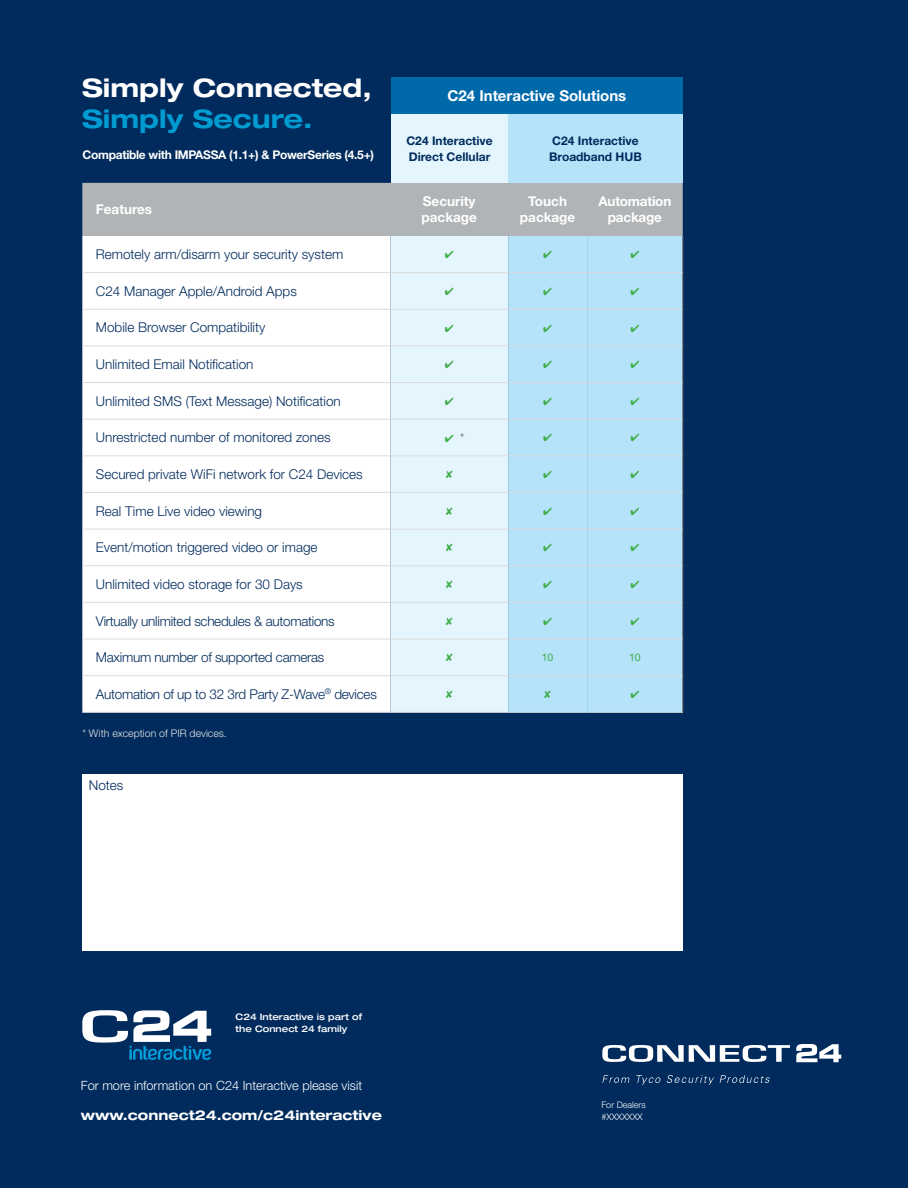
<style>
.page{position:relative;width:908px;height:1188px;background:#fff}
.page>*{position:absolute;margin:0;border:0;box-sizing:border-box;transform-origin:0 0}
.t1{font:700 expanded 25.5px "Helvetica Neue";color:#fff}
.t2{font:700 expanded 25.5px "Helvetica Neue";color:#009cd1}
.t3{font:700 15px "Helvetica Neue LT Std";color:#fff}
.t4{font:300 13.5px "Helvetica Neue LT Std";color:#002b5c}
.t5{font:300 13.5px "Helvetica Neue LT Std";letter-spacing:-.02em;color:#002b5c}
.t6{font:700 13.5px/16.5px "Helvetica Neue LT Std";color:#fff;text-align:center}
.t7{font:700 expanded 13.5px "Helvetica Neue";color:#fff}
.t8{font:300 12.75px "Helvetica Neue LT Std";color:#fff}
.t9{font:700 12px/16.5px "Helvetica Neue LT Std";color:#002b5c}
.t10{font:700 12px "Helvetica Neue LT Std";letter-spacing:-.025em;color:#fff}
.t11{font:12px "Helvetica Neue LT Std";color:#717073}
.t12{font:300 10.5px "Helvetica Neue LT Std";color:#e6e7e8}
.t13{font:10.5px "Helvetica Neue LT Std";color:#41ad49}
.t14{font:500 expanded 9px/12px "Helvetica Neue";color:#fff}
.t15{font:300 9px/12px "Helvetica Neue LT Std";color:#fff}
.s1{color:#41ad49}
</style>
<div class="page">
<div style="left:0;top:0;width:907px;height:1188px;background:#002b5c"></div>
<svg style="left:796px;top:1044px;width:45px;height:18px"></svg>
<svg style="left:602px;top:1045px;width:187px;height:17px"></svg>
<svg style="left:602px;top:1075px;width:27px;height:8px"></svg>
<svg style="left:636px;top:1075px;width:24px;height:10px"></svg>
<svg style="left:666px;top:1075px;width:47px;height:10px"></svg>
<svg style="left:719px;top:1075px;width:50px;height:8px"></svg>
<svg style="left:82px;top:1010px;width:129px;height:50px"></svg>
<div style="left:82px;top:774px;width:600px;height:177px;background:#fff"></div>
<hr style="left:682px;top:236px;width:1px;height:37px;background:#717073">
<hr style="left:682px;top:273px;width:1px;height:36px;background:#717073">
<hr style="left:682px;top:309px;width:1px;height:37px;background:#717073">
<hr style="left:682px;top:346px;width:1px;height:37px;background:#717073">
<hr style="left:682px;top:383px;width:1px;height:36px;background:#717073">
<hr style="left:682px;top:419px;width:1px;height:37px;background:#717073">
<hr style="left:682px;top:456px;width:1px;height:36px;background:#717073">
<hr style="left:682px;top:492px;width:1px;height:37px;background:#717073">
<hr style="left:682px;top:529px;width:1px;height:37px;background:#717073">
<hr style="left:682px;top:566px;width:1px;height:36px;background:#717073">
<hr style="left:682px;top:602px;width:1px;height:37px;background:#717073">
<hr style="left:682px;top:639px;width:1px;height:37px;background:#717073">
<hr style="left:682px;top:676px;width:1px;height:36px;background:#717073">
<hr style="left:82px;top:712px;width:308px;height:1px;background:#dbdbdc">
<hr style="left:390px;top:712px;width:118px;height:1px;background:#dbdbdc">
<hr style="left:508px;top:712px;width:79px;height:1px;background:#dbdbdc">
<hr style="left:587px;top:712px;width:95px;height:1px;background:#dbdbdc">
<div style="left:391px;top:77px;width:291px;height:38px;background:#0069aa"></div>
<div style="left:391px;top:115px;width:117px;height:68px;background:#e4f5fd"></div>
<div style="left:508px;top:115px;width:174px;height:68px;background:#b4e3fa"></div>
<svg style="left:82px;top:183px;width:600px;height:529px;background:#deedf5"></svg>
<h1 class="t1" style="left:82px;top:72px;width:291px">Simply Connected,</h1>
<h1 class="t2" style="left:82px;top:103px;width:232px">Simply Secure.</h1>
<p class="t3" style="left:447px;top:87px;width:180px">C24 Interactive Solutions</p>
<p class="t9" style="left:406px;top:132px;width:88px">C24 Interactive<br>Direct Cellular</p>
<p class="t9" style="left:552px;top:132px;width:88px">C24 Interactive</p>
<p class="t10" style="left:82px;top:147px;width:293px">Compatible with IMPASSA (1.1+) &amp; PowerSeries (4.5+)</p>
<p class="t9" style="left:549px;top:149px;width:94px">Broadband HUB</p>
<p class="t6" style="left:96px;top:201px;width:58px">Features</p>
<p class="t6" style="left:421px;top:193px;width:57px;text-align:left">Security package</p>
<p class="t6" style="left:520px;top:193px;width:57px">Touch package</p>
<p class="t6" style="left:598px;top:193px;width:74px">Automation package</p>
<p class="t4" style="left:96px;top:246px;width:249px">Remotely arm/disarm your security system</p>
<p class="t4" style="left:96px;top:283px;width:202px">C24 Manager Apple/Android Apps</p>
<p class="t4" style="left:96px;top:319px;width:171px">Mobile Browser Compatibility</p>
<p class="t4" style="left:96px;top:356px;width:159px">Unlimited Email Notification</p>
<p class="t4" style="left:96px;top:393px;width:246px">Unlimited SMS (Text Message) Notification</p>
<p class="t4" style="left:96px;top:429px;width:236px">Unrestricted number of monitored zones</p>
<p class="t11" style="left:445px;top:430px;width:21px"><span class="s1">✔</span> *</p>
<p class="t4" style="left:96px;top:466px;width:268px">Secured private WiFi network for C24 Devices</p>
<p class="t4" style="left:96px;top:503px;width:168px">Real Time Live video viewing</p>
<p class="t4" style="left:96px;top:539px;width:223px">Event/motion triggered video or image</p>
<p class="t4" style="left:96px;top:576px;width:208px">Unlimited video storage for 30 Days</p>
<p class="t5" style="left:96px;top:612px;width:240px">Virtually unlimited schedules &amp; automations</p>
<p class="t5" style="left:96px;top:649px;width:230px">Maximum number of supported cameras</p>
<p class="t13" style="left:541px;top:651px;width:13px">10</p>
<p class="t13" style="left:629px;top:651px;width:13px">10</p>
<p class="t5" style="left:96px;top:686px;width:282px">Automation of up to 32 3rd Party Z-Wave<sup>®</sup> devices</p>
<p class="t12" style="left:82px;top:727px;width:146px">* With exception of PIR devices.</p>
<p class="t4" style="left:89px;top:777px;width:36px">Notes</p>
<p class="t14" style="left:235px;top:1011px;width:128px">C24 Interactive is part of the Connect 24 family</p>
<p class="t8" style="left:81px;top:1078px;width:283px">For more information on C24 Interactive please visit</p>
<p class="t7" style="left:81px;top:1107px;width:302px">www.connect24.com/c24interactive</p>
<p class="t15" style="left:601px;top:1099px;width:46px">For Dealers #XXXXXXX</p>
</div>
